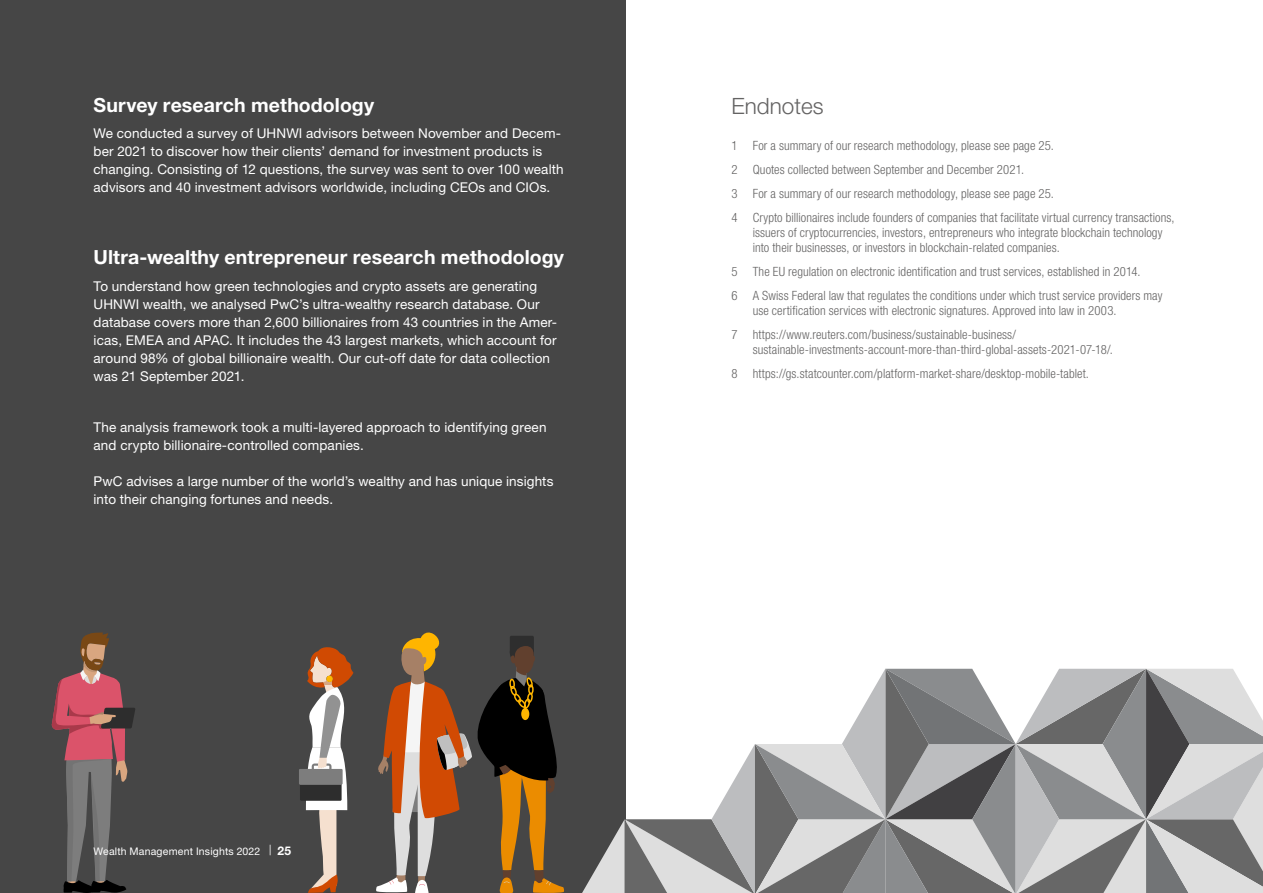
<style>
.page{position:relative;width:1263px;height:893px;background:#fff}
.page>*{position:absolute;margin:0;border:0;box-sizing:border-box;transform-origin:0 0}
.t1{font:300 22.5px "Helvetica Neue LT Std";color:#646363}
.t2{font:700 19.5px "Helvetica Neue LT Std";letter-spacing:.005em;color:#fff}
.t3{font:13.5px/18px "Helvetica Neue LT Std";letter-spacing:.01em;color:#fff}
.t4{font:300 condensed 12.75px/23.9px "Helvetica Neue LT Std";letter-spacing:.005em;color:#646363}
.t5{font:10.5px "Helvetica Neue LT Std";letter-spacing:.02em;color:#fff}
.s1{font-weight:700;font-size:12px}
</style>
<div class="page">
<div style="left:0;top:0;width:625px;height:893px;background:#464646"></div>
<svg style="left:582px;top:669px;width:681px;height:224px"></svg>
<svg style="left:299px;top:647px;width:54px;height:246px"></svg>
<svg style="left:52px;top:632px;width:83px;height:261px"></svg>
<svg style="left:376px;top:632px;width:188px;height:261px"></svg>
<div style="left:521px;top:708px;width:8px;height:12px;background:#ffb600;border-radius:50%"></div>
<h2 class="t2" style="left:94px;top:93px;width:282px">Survey research methodology</h2>
<p class="t3" style="left:94px;top:124px;width:472px">We conducted a survey of UHNWI advisors between November and Decem&shy;ber 2021 to discover how their clients’ demand for investment products is changing. Consisting of 12 questions, the survey was sent to over 100 wealth advisors and 40 investment advisors worldwide, including CEOs and CIOs.</p>
<h2 class="t2" style="left:94px;top:245px;width:472px">Ultra-wealthy entrepreneur research methodology</h2>
<p class="t3" style="left:94px;top:277px;width:465px">To understand how green technologies and crypto assets are generating UHNWI wealth, we analysed PwC’s ultra-wealthy research database. Our database covers more than 2,600 billionaires from 43 countries in the Amer&shy;icas, EMEA and APAC. It includes the 43 largest markets, which account for around 98% of global billionaire wealth. Our cut-off date for data collection was 21 September 2021.</p>
<p class="t3" style="left:94px;top:418px;width:454px">The analysis framework took a multi-layered approach to identifying green and crypto billionaire-controlled companies.</p>
<p class="t3" style="left:94px;top:472px;width:461px">PwC advises a large number of the world’s wealthy and has unique insights into their changing fortunes and needs.</p>
<p class="t5" style="left:94px;top:845px;width:199px">Wealth Management Insights 2022 | <span class="s1">25</span></p>
<h1 class="t1" style="left:731px;top:92px;width:94px">Endnotes</h1>
<p class="t4" style="left:731px;top:134px;width:445px">1 For a summary of our research methodology, please see page 25.<br>2 Quotes collected between September and December 2021.<br>3 For a summary of our research methodology, please see page 25.<br>4 Crypto billionaires include founders of companies that facilitate virtual currency transactions,</p>
<p class="t4" style="left:753px;top:225px;width:411px;line-height:15.3px">issuers of cryptocurrencies, investors, entrepreneurs who integrate blockchain technology into their businesses, or investors in blockchain-related companies.</p>
<p class="t4" style="left:731px;top:260px;width:432px">5 The EU regulation on electronic identification and trust services, established in 2014.<br>6 A Swiss Federal law that regulates the conditions under which trust service providers may</p>
<p class="t4" style="left:731px;top:299px;width:387px;text-indent:21px">use certification services with electronic signatures. Approved into law in 2003.<br>7 https://www.reuters.com/business/sustainable-business/</p>
<p class="t4" style="left:731px;top:338px;width:383px;text-indent:21px">sustainable-investments-account-more-than-third-global-assets-2021-07-18/.<br>8 https://gs.statcounter.com/platform-market-share/desktop-mobile-tablet.</p>
</div>
